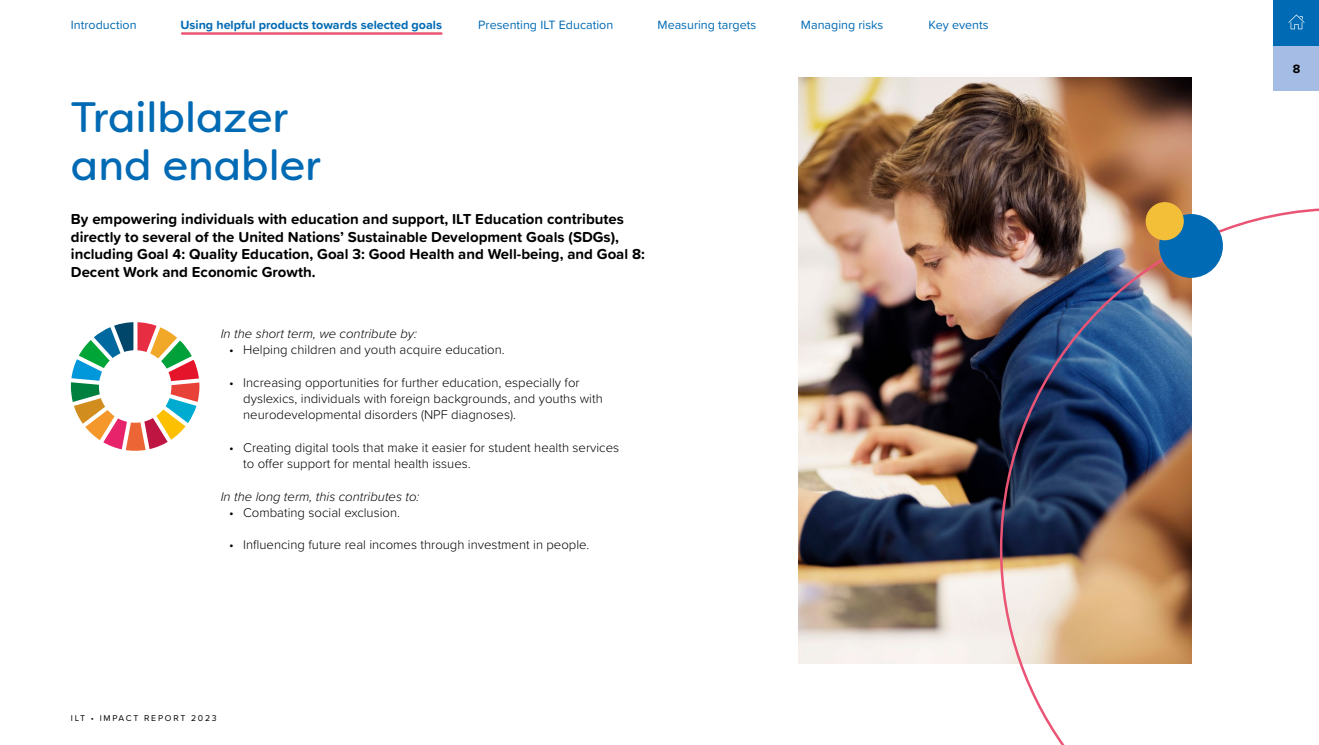
<style>
.page{position:relative;width:1319px;height:745px;background:#fff}
.page>*{position:absolute;margin:0;border:0;box-sizing:border-box;transform-origin:0 0}
.t1{font:42.5px/47.5px "Filson Soft";color:#006ab4}
.t2{font:700 15px/17.5px "Proxima Soft";color:#000}
.t3{font:300 13.12px/16.2px "Proxima Soft";color:#000}
.t4{font:italic 300 13.12px "Proxima Soft";color:#000}
.t5{font:12.5px "Proxima Soft";color:#006ab4}
.t6{font:700 12.5px "Proxima Soft";color:#006ab4}
.t7{font:700 12.5px "Proxima Soft";color:#000}
.t8{font:8.75px "Proxima Soft";letter-spacing:.2em;color:#000}
</style>
<div class="page">
<img style="left:798px;top:78px;width:392px;height:584px">
<img style="left:998px;top:206px;width:320px;height:538px">
<div style="left:1158px;top:214px;width:64px;height:64px;background:#006ab4;border-radius:50%"></div>
<div style="left:1145px;top:202px;width:38px;height:38px;background:#f3bf39;border-radius:50%"></div>
<svg style="left:71px;top:322px;width:128px;height:128px"></svg>
<hr style="left:182px;top:32px;width:259px;height:3px;background:#ea5475">
<div style="left:1273px;top:45px;width:45px;height:45px;background:#a5bde4"></div>
<div style="left:1273px;top:0;width:45px;height:45px;background:#006ab4"></div>
<svg style="left:1288px;top:14px;width:16px;height:15px"></svg>
<p class="t5" style="left:71px;top:15px;width:67px">Introduction</p>
<p class="t6" style="left:180px;top:15px;width:263px">Using helpful products towards selected goals</p>
<p class="t5" style="left:478px;top:15px;width:136px">Presenting ILT Education</p>
<p class="t5" style="left:657px;top:15px;width:100px">Measuring targets</p>
<p class="t5" style="left:800px;top:15px;width:84px">Managing risks</p>
<p class="t5" style="left:928px;top:15px;width:61px">Key events</p>
<h1 class="t1" style="left:71px;top:93px;width:251px">Trailblazer and enabler</h1>
<p class="t2" style="left:71px;top:209px;width:575px">By empowering individuals with education and support, ILT Education contributes directly to several of the United Nations’ Sustainable Development Goals (SDGs), including Goal 4: Quality Education, Goal 3: Good Health and Well-being, and Goal 8:<br>Decent Work and Economic Growth.</p>
<p class="t4" style="left:221px;top:323px;width:198px">In the short term, we contribute by:</p>
<p class="t3" style="left:229px;top:341px;width:277px">• Helping children and youth acquire education.</p>
<p class="t3" style="left:243px;top:373px;width:361px;text-indent:-14px">• Increasing opportunities for further education, especially for dyslexics, individuals with foreign backgrounds, and youths with neurodevelopmental disorders (NPF diagnoses).</p>
<p class="t3" style="left:243px;top:438px;width:377px;text-indent:-14px">• Creating digital tools that make it easier for student health services to offer support for mental health issues.</p>
<p class="t4" style="left:221px;top:486px;width:200px">In the long term, this contributes to:</p>
<p class="t3" style="left:229px;top:503px;width:172px">• Combating social exclusion.</p>
<p class="t3" style="left:229px;top:536px;width:362px">• Influencing future real incomes through investment in people.</p>
<p class="t8" style="left:71px;top:711px;width:147px">ILT • IMPACT REPORT 2023</p>
<p class="t7" style="left:1292px;top:59px;width:9px">8</p>
</div>
